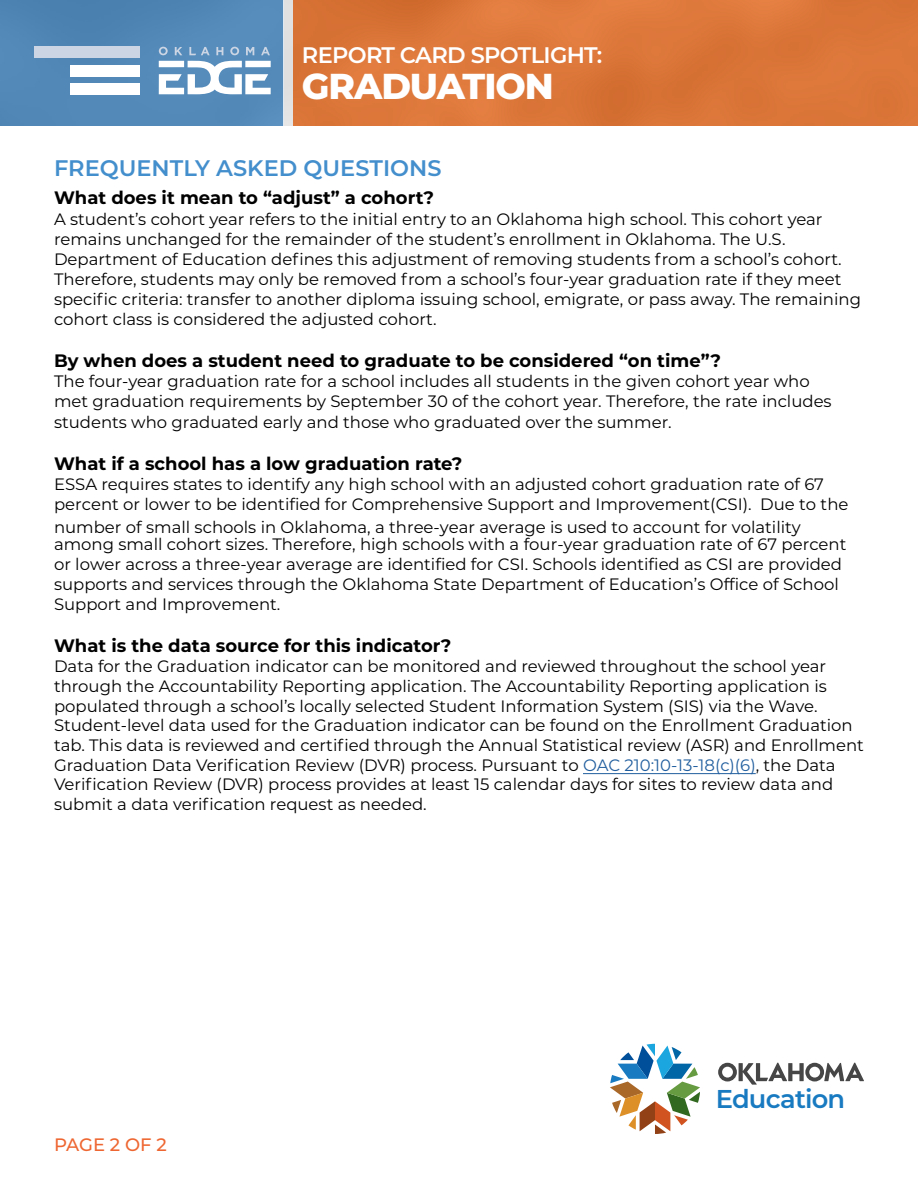
<style>
.page{position:relative;width:918px;height:1188px;background:#fff}
.page>*{position:absolute;margin:0;border:0;box-sizing:border-box;transform-origin:0 0}
.t1{font:800 36px "Montserrat";letter-spacing:-.03em;color:#fff}
.t2{font:600 25.8px "Montserrat";letter-spacing:-.03em;color:#187ac0}
.t3{font:600 22.5px "Montserrat";color:#438ecc}
.t4{font:600 22.5px "Montserrat";letter-spacing:-.03em;color:#fff}
.t5{font:700 18px "Montserrat";color:#000}
.t6{font:500 18px "Montserrat";letter-spacing:-.005em;color:#ee6732}
.t7{font:16.5px/20px "Montserrat";color:#000}
.s1{color:#215e9e}
</style>
<div class="page">
<div style="left:293px;top:0;width:625px;height:126px;background:#dc7639"></div>
<div style="left:0;top:0;width:283px;height:126px;background:#5289b8"></div>
<div style="left:283px;top:0;width:10px;height:126px;background:#e0e0e0"></div>
<div style="left:34px;top:47px;width:105px;height:11px;background:#cbd5e4"></div>
<div style="left:70px;top:65px;width:69px;height:11px;background:#fff"></div>
<div style="left:70px;top:83px;width:69px;height:11px;background:#fff"></div>
<svg style="left:159px;top:47px;width:112px;height:47px"></svg>
<hr style="left:583px;top:773px;width:173px;height:1px;background:#215e9e">
<svg style="left:610px;top:1044px;width:90px;height:90px"></svg>
<svg style="left:718px;top:1063px;width:146px;height:22px"></svg>
<h3 class="t4" style="left:302px;top:39px;width:302px">REPORT CARD SPOTLIGHT:</h3>
<h1 class="t1" style="left:302px;top:60px;width:253px">GRADUATION</h1>
<h3 class="t3" style="left:54px;top:152px;width:389px">FREQUENTLY ASKED QUESTIONS</h3>
<p class="t5" style="left:54px;top:185px;width:381px">What does it mean to “adjust” a cohort?</p>
<p class="t7" style="left:54px;top:208px;width:809px">A student’s cohort year refers to the initial entry to an Oklahoma high school. This cohort year remains unchanged for the remainder of the student’s enrollment in Oklahoma. The U.S.<br>Department of Education defines this adjustment of removing students from a school’s cohort.<br>Therefore, students may only be removed from a school’s four-year graduation rate if they meet specific criteria: transfer to another diploma issuing school, emigrate, or pass away. The remaining cohort class is considered the adjusted cohort.</p>
<p class="t5" style="left:54px;top:347px;width:669px">By when does a student need to graduate to be considered “on time”?</p>
<p class="t7" style="left:54px;top:371px;width:779px">The four-year graduation rate for a school includes all students in the given cohort year who met graduation requirements by September 30 of the cohort year. Therefore, the rate includes students who graduated early and those who graduated over the summer.</p>
<p class="t5" style="left:54px;top:450px;width:410px">What if a school has a low graduation rate?</p>
<p class="t7" style="left:54px;top:474px;width:796px">ESSA requires states to identify any high school with an adjusted cohort graduation rate of 67 percent or lower to be identified for Comprehensive Support and Improvement(CSI). Due to the</p>
<p class="t7" style="left:54px;top:518px;width:794px;line-height:17.4px">number of small schools in Oklahoma, a three-year average is used to account for volatility among small cohort sizes. Therefore, high schools with a four-year graduation rate of 67 percent</p>
<p class="t7" style="left:54px;top:554px;width:790px">or lower across a three-year average are identified for CSI. Schools identified as CSI are provided supports and services through the Oklahoma State Department of Education’s Office of School<br>Support and Improvement.</p>
<p class="t5" style="left:54px;top:632px;width:399px">What is the data source for this indicator?</p>
<p class="t7" style="left:54px;top:656px;width:811px">Data for the Graduation indicator can be monitored and reviewed throughout the school year through the Accountability Reporting application. The Accountability Reporting application is populated through a school’s locally selected Student Information System (SIS) via the Wave.<br>Student-level data used for the Graduation indicator can be found on the Enrollment Graduation tab. This data is reviewed and certified through the Annual Statistical review (ASR) and Enrollment Graduation Data Verification Review (DVR) process. Pursuant to <span class="s1">OAC 210:10-13-18(c)(6)</span>, the Data Verification Review (DVR) process provides at least 15 calendar days for sites to review data and submit a data verification request as needed.</p>
<p class="t6" style="left:54px;top:1132px;width:114px">PAGE 2 OF 2</p>
<h2 class="t2" style="left:716px;top:1081px;width:131px">Education</h2>
</div>
